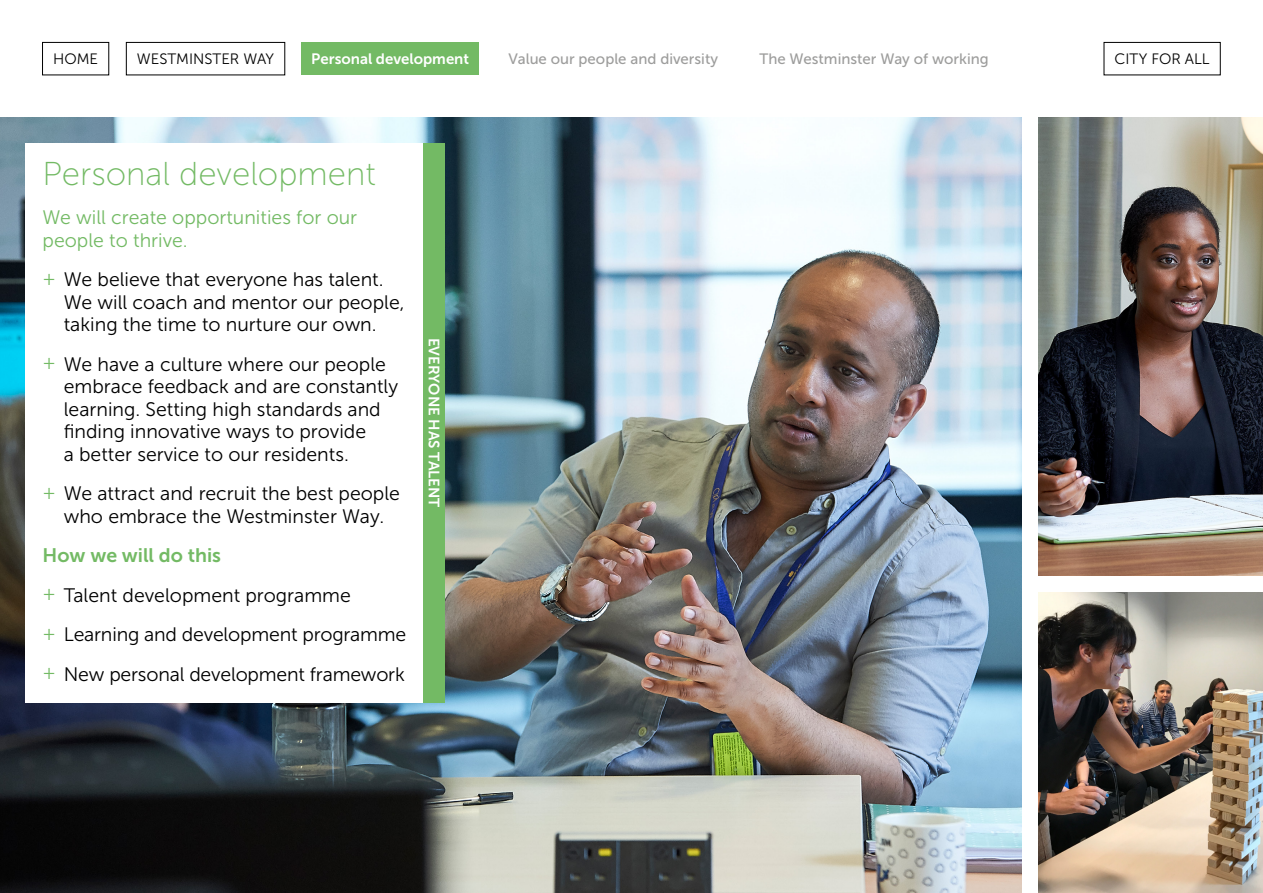
<style>
.page{position:relative;width:1263px;height:893px;background:#fff}
.page>*{position:absolute;margin:0;border:0;box-sizing:border-box;transform-origin:0 0}
.t1{font:33px "Museo Sans 100";color:#73ba64}
.t2{font:19.5px/22.5px "Museo Sans 300";color:#000}
.t3{font:19.5px/22.5px "Museo Sans 300";color:#73ba64}
.t4{font:19.5px "Museo Sans 700";color:#73ba64}
.t5{font:15px "Museo Sans 500";color:#9d9d9c}
.t6{font:15px "Museo Sans 700";color:#fff}
.t7{font:15px "Museo Sans 300";color:#000}
.s1{color:#73ba64}
</style>
<div class="page">
<div style="left:126px;top:42px;width:159px;height:33px;border:1px solid #000"></div>
<div style="left:1104px;top:42px;width:116px;height:33px;border:1px solid #000"></div>
<img style="left:0;top:117px;width:1021px;height:776px">
<div style="left:302px;top:42px;width:177px;height:33px;background:#73ba64"></div>
<div style="left:26px;top:143px;width:398px;height:559px;background:#fff"></div>
<div style="left:424px;top:143px;width:21px;height:559px;background:#73ba64"></div>
<img style="left:1038px;top:592px;width:225px;height:301px">
<img style="left:1038px;top:117px;width:225px;height:458px">
<div style="left:42px;top:42px;width:67px;height:33px;border:1px solid #000"></div>
<p class="t7" style="left:53px;top:51px;width:46px">HOME</p>
<p class="t7" style="left:137px;top:51px;width:139px">WESTMINSTER WAY</p>
<p class="t6" style="left:311px;top:51px;width:159px">Personal development</p>
<p class="t5" style="left:509px;top:51px;width:211px">Value our people and diversity</p>
<p class="t5" style="left:759px;top:51px;width:231px">The Westminster Way of working</p>
<p class="t7" style="left:1115px;top:51px;width:96px">CITY FOR ALL</p>
<h1 class="t1" style="left:43px;top:156px;width:335px">Personal development</h1>
<p class="t3" style="left:43px;top:206px;width:316px">We will create opportunities for our people to thrive.</p>
<p class="t2" style="left:64px;top:268px;width:342px;text-indent:-21px"><span class="s1">+</span> We believe that everyone has talent.<br>We will coach and mentor our people, taking the time to nurture our own.</p>
<p class="t2" style="left:64px;top:353px;width:336px;text-indent:-21px"><span class="s1">+</span> We have a culture where our people embrace feedback and are constantly learning. Setting high standards and finding innovative ways to provide<br>a better service to our residents.</p>
<p class="t2" style="left:43px;top:482px;width:359px;text-align:center"><span class="s1">+</span> We attract and recruit the best people who embrace the Westminster Way.</p>
<p class="t4" style="left:43px;top:545px;width:180px">How we will do this</p>
<p class="t2" style="left:43px;top:576px;width:365px;line-height:39.5px"><span class="s1">+</span> Talent development programme<br><span class="s1">+</span> Learning and development programme <span class="s1">+</span> New personal development framework</p>
<p class="t6" style="left:442px;top:338px;width:171px;rotate:90deg">EVERYONE HAS TALENT</p>
</div>
